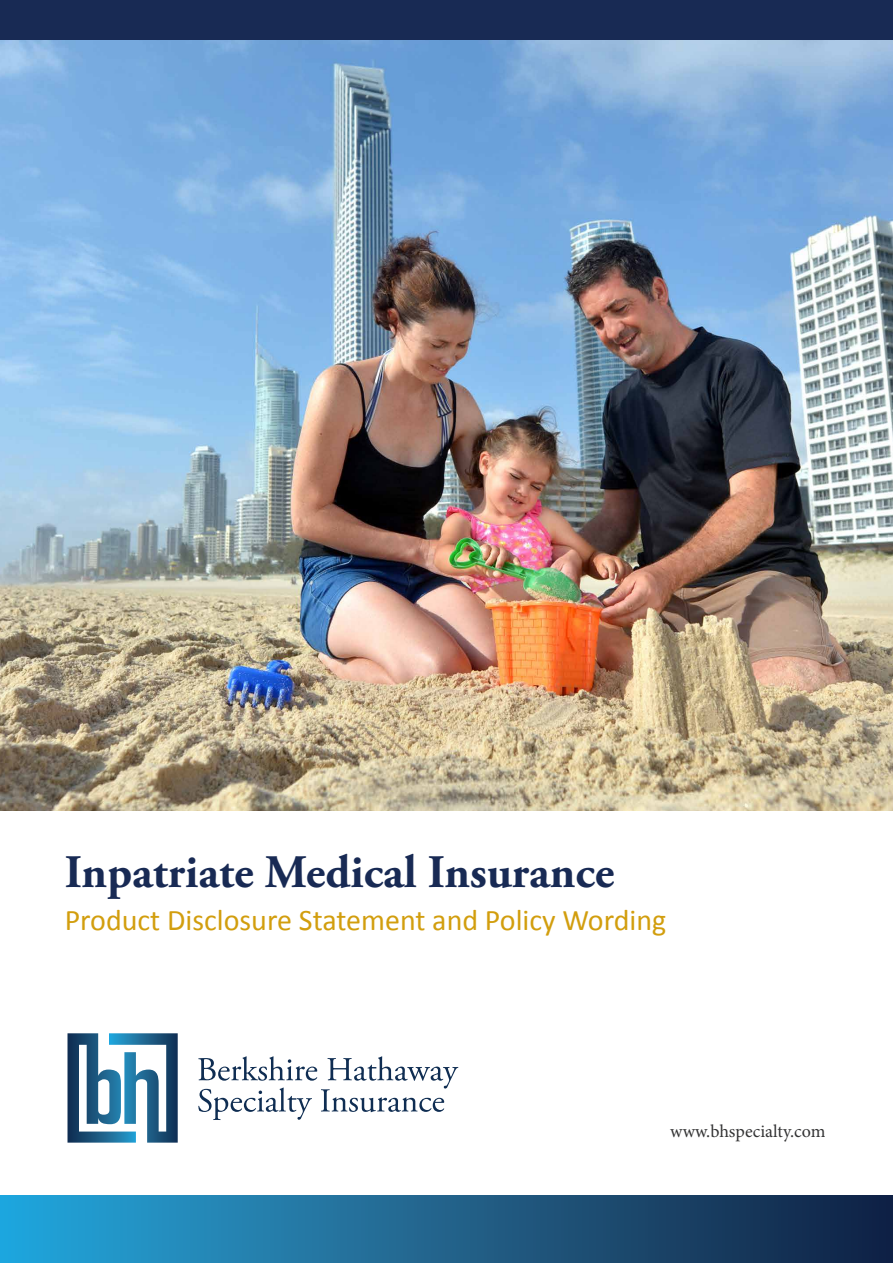
<style>
.page{position:relative;width:893px;height:1263px;background:#fff}
.page>*{position:absolute;margin:0;border:0;box-sizing:border-box;transform-origin:0 0}
.t1{font:700 46.5px "Adobe Garamond Pro";color:#182a54}
.t2{font:30px "Calibri";color:#d29e0e}
.t3{font:18px "Minion Pro";color:#333334}
</style>
<div class="page">
<img style="left:0;top:40px;width:893px;height:771px">
<div style="left:0;top:0;width:893px;height:40px;background:#182a54"></div>
<div style="left:0;top:1195px;width:893px;height:68px;background:linear-gradient(to right,#28a7db,#15203f)"></div>
<svg style="left:68px;top:1033px;width:110px;height:109px"></svg>
<svg style="left:198px;top:1056px;width:260px;height:64px"></svg>
<h1 class="t1" style="left:65px;top:845px;width:551px">Inpatriate Medical Insurance</h1>
<p class="t2" style="left:65px;top:899px;width:603px">Product Disclosure Statement and Policy Wording</p>
<p class="t3" style="left:670px;top:1119px;width:157px">www.bhspecialty.com</p>
</div>
